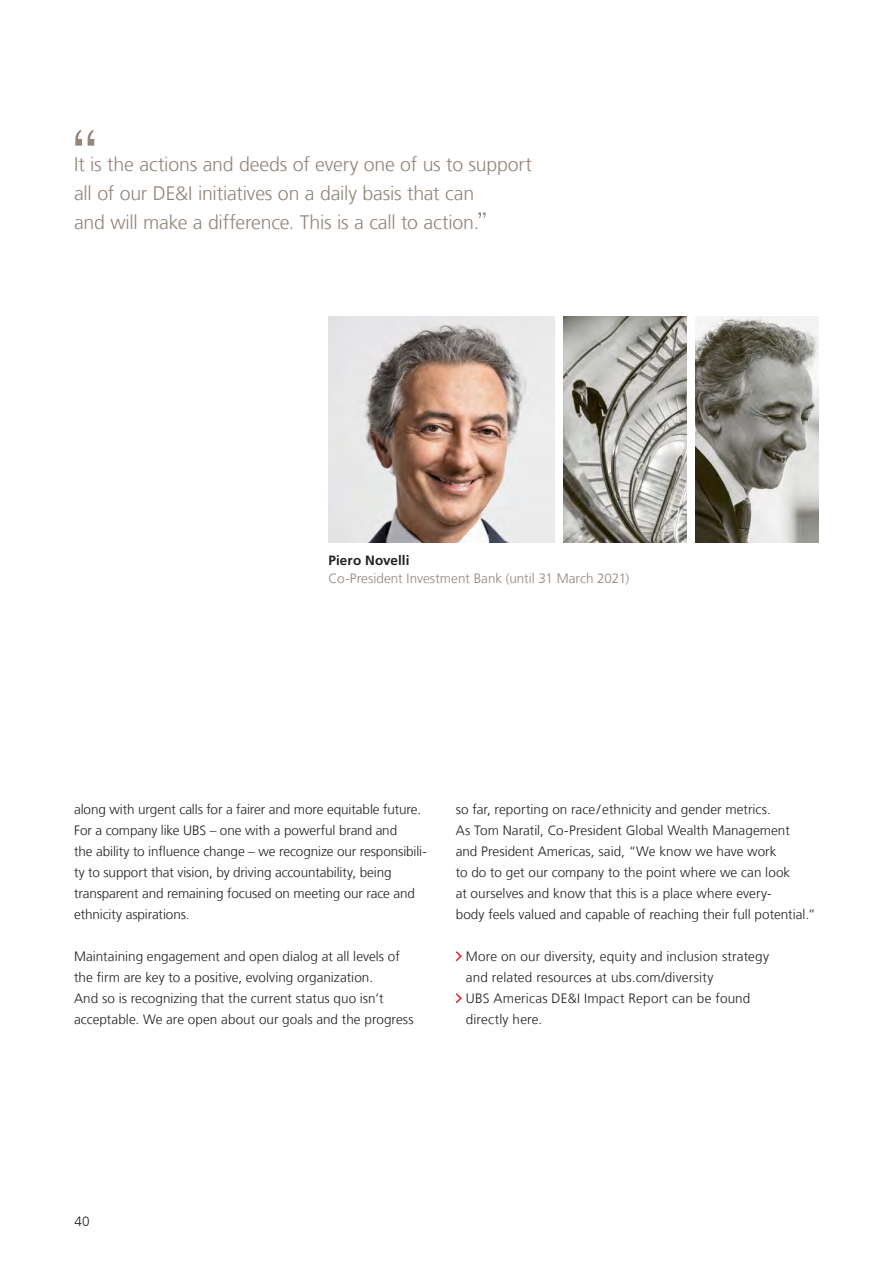
<style>
.page{position:relative;width:893px;height:1263px;background:#fff}
.page>*{position:absolute;margin:0;border:0;box-sizing:border-box;transform-origin:0 0}
.t1{font:300 19.5px/29.2px "Frutiger LT Com";letter-spacing:-.01em;color:#92857b}
.body{font:300 13.5px/21px "Frutiger LT Com";color:#231f20}
.link{font:300 13.5px/21px "Frutiger LT Com";letter-spacing:.015em;color:#231f20}
.GEB_caption_-_positi{font:300 13.5px "Frutiger LT Com";color:#92857b}
.GEB_caption_-_name{font:700 13.5px "Frutiger LT Com";letter-spacing:.01em;color:#231f20}
</style>
<div class="page">
<svg style="left:75px;top:130px;width:19px;height:16px"></svg>
<svg style="left:478px;top:212px;width:8px;height:6px"></svg>
<svg style="left:455px;top:951px;width:7px;height:11px"></svg>
<svg style="left:455px;top:993px;width:7px;height:11px"></svg>
<img style="left:328px;top:316px;width:226px;height:226px">
<img style="left:564px;top:316px;width:122px;height:226px">
<img style="left:696px;top:316px;width:122px;height:226px">
<p class="t1" style="left:74px;top:150px;width:459px">It is the actions and deeds of every one of us to support all of our DE&amp;I initiatives on a daily basis that can<br>and will make a difference. This is a call to action.</p>
<p class="GEB_caption_-_name" style="left:328px;top:553px;width:83px">Piero Novelli</p>
<p class="GEB_caption_-_positi" style="left:328px;top:571px;width:302px">Co-President Investment Bank (until 31 March 2021)</p>
<p class="body" style="left:74px;top:799px;width:354px">along with urgent calls for a fairer and more equitable future.<br>For a company like UBS – one with a powerful brand and<br>the ability to influence change – we recognize our responsibili&shy;ty to support that vision, by driving accountability, being transparent and remaining focused on meeting our race and ethnicity aspirations.</p>
<p class="body" style="left:74px;top:946px;width:341px">Maintaining engagement and open dialog at all levels of the firm are key to a positive, evolving organization.<br>And so is -recognizing that the current status quo isn’t -acceptable. We are open about our goals and the progress</p>
<p class="body" style="left:456px;top:799px;width:362px">so far, -reporting on race /ethnicity and gender metrics.<br>As Tom Naratil, Co-President Global Wealth Management<br>and President Americas, said, “We know we have work<br>to do to get our company to the point where we can look<br>at ourselves and know that this is a place where every-<br>body feels valued and capable of reaching their full potential.”</p>
<p class="link" style="left:466px;top:946px;width:305px">More on our diversity, equity and inclusion strategy and related resources at ubs.com/diversity</p>
<p class="link" style="left:466px;top:988px;width:286px">UBS Americas DE&amp;I Impact Report can be found directly here.</p>
<p class="body" style="left:74px;top:1211px;width:17px">40</p>
</div>
